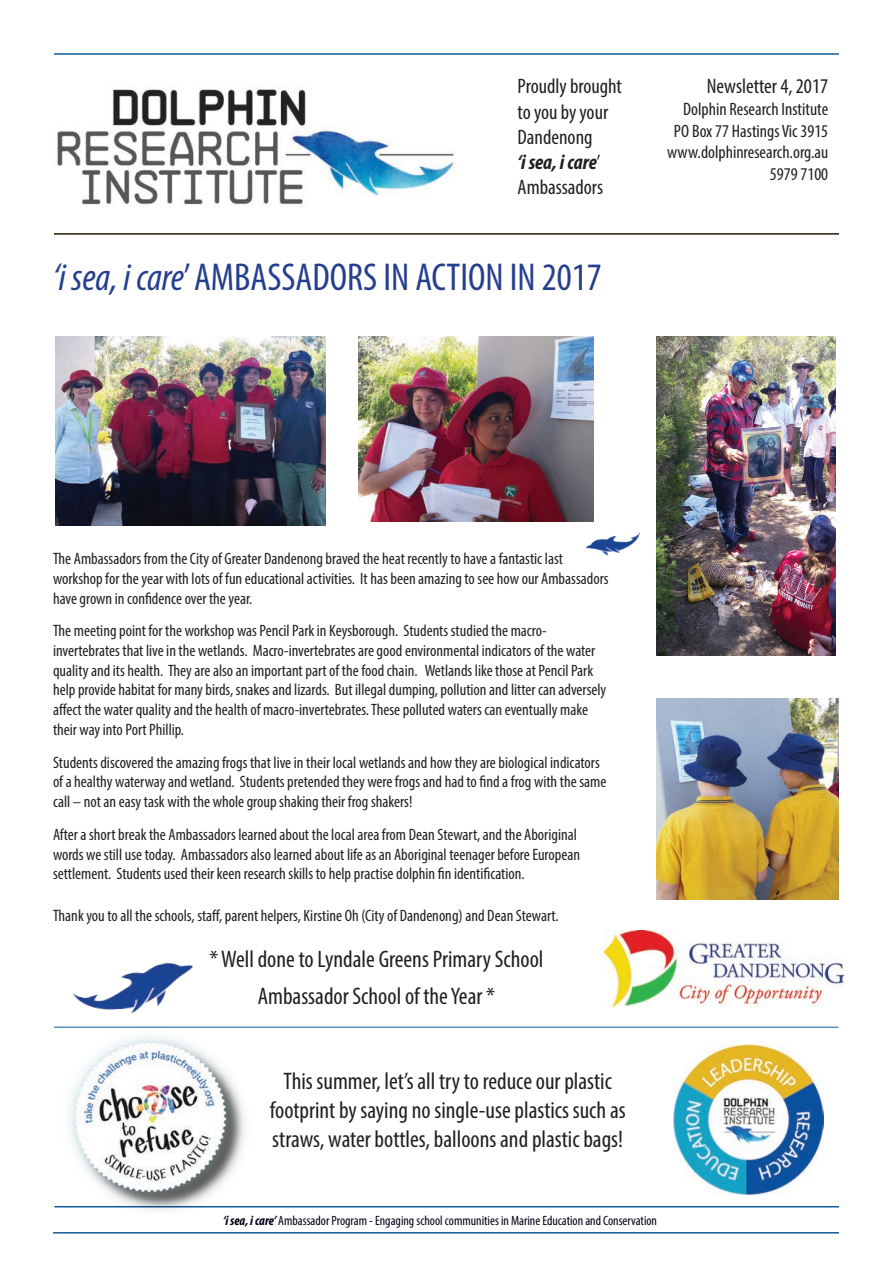
<style>
.page{position:relative;width:893px;height:1263px;background:#fff}
.page>*{position:absolute;margin:0;border:0;box-sizing:border-box;transform-origin:0 0}
.t1{font:condensed 39px "Myriad Pro";color:#253f8e}
.t2{font:condensed 24px/28.8px "Myriad Pro";color:#231f20;text-align:center}
.t3{font:condensed 21px/25.2px "Myriad Pro";color:#231f20}
.t4{font:condensed 18px/21.6px "Myriad Pro";color:#231f20;text-align:right}
.t5{font:condensed 16.5px/19.8px "Myriad Pro";color:#231f20}
.t6{font:condensed 13.5px "Myriad Pro";color:#000016}
.s1{font-weight:700;font-style:italic}
.s2{font-style:italic}
</style>
<div class="page">
<hr style="left:54px;top:53px;width:785px;height:2px;background:#0f599a">
<hr style="left:54px;top:233px;width:785px;height:2px;background:#251a05">
<hr style="left:53px;top:1232px;width:786px;height:1px;background:#0f599a">
<hr style="left:54px;top:1206px;width:785px;height:1px;background:#0f599a">
<img style="left:57px;top:88px;width:398px;height:119px">
<img style="left:604px;top:930px;width:240px;height:76px">
<img style="left:55px;top:336px;width:270px;height:189px">
<img style="left:656px;top:698px;width:182px;height:201px">
<img style="left:656px;top:337px;width:180px;height:319px">
<img style="left:358px;top:336px;width:235px;height:186px">
<hr style="left:54px;top:1027px;width:784px;height:1px;background:#0f599a">
<div style="left:67px;top:1034px;width:188px;height:186px;background:#fff"></div>
<img style="left:55px;top:1026px;width:191px;height:184px">
<img style="left:673px;top:1044px;width:150px;height:150px">
<img style="left:580px;top:516px;width:60px;height:40px">
<img style="left:72px;top:962px;width:121px;height:52px">
<p class="t3" style="left:518px;top:74px;width:106px">Proudly brought to you by your<br>Dandenong<br><span class="s1">‘i sea, i care</span>’<br>Ambassadors</p>
<h1 class="t1" style="left:53px;top:254px;width:550px"><span class="s2">‘i sea, i care</span>’ AMBASSADORS IN ACTION IN 2017</h1>
<p class="t3" style="left:707px;top:73px;width:123px">Newsletter 4, 2017</p>
<p class="t4" style="left:667px;top:98px;width:163px">Dolphin Research Institute<br>PO Box 77 Hastings Vic 3915 www.dolphinresearch.org.au<br>5979 7100</p>
<p class="t5" style="left:53px;top:548px;width:557px">The Ambassadors from the City of Greater Dandenong braved the heat recently to have a fantastic last workshop for the year with lots of fun educational activities. It has been amazing to see how our Ambassadors have grown in confidence over the year.</p>
<p class="t5" style="left:53px;top:620px;width:555px">The meeting point for the workshop was Pencil Park in Keysborough. Students studied the macro&shy;invertebrates that live in the wetlands. Macro-invertebrates are good environmental indicators of the water quality and its health. They are also an important part of the food chain. Wetlands like those at Pencil Park help provide habitat for many birds, snakes and lizards. But illegal dumping, pollution and litter can adversely affect the water quality and the health of macro-invertebrates. These polluted waters can eventually make their way into Port Phillip.</p>
<p class="t5" style="left:53px;top:752px;width:555px">Students discovered the amazing frogs that live in their local wetlands and how they are biological indicators of a healthy waterway and wetland. Students pretended they were frogs and had to find a frog with the same call – not an easy task with the whole group shaking their frog shakers!</p>
<p class="t5" style="left:53px;top:824px;width:529px">After a short break the Ambassadors learned about the local area from Dean Stewart, and the Aboriginal words we still use today. Ambassadors also learned about life as an Aboriginal teenager before European settlement. Students used their keen research skills to help practise dolphin fin identification.</p>
<p class="t5" style="left:53px;top:905px;width:507px">Thank you to all the schools, staff, parent helpers, Kirstine Oh (City of Dandenong) and Dean Stewart.</p>
<h2 class="t2" style="left:209px;top:940px;width:336px;line-height:37.3px">* Well done to Lyndale Greens Primary School<br>Ambassador School of the Year *</h2>
<h2 class="t2" style="left:270px;top:1066px;width:357px">This summer, let’s all try to reduce our plastic footprint by saying no single-use plastics such as straws, water bottles, balloons and plastic bags!</h2>
<p class="t6" style="left:223px;top:1212px;width:435px"><span class="s1">‘i sea, i care’</span> Ambassador Program - Engaging school communities in Marine Education and Conservation</p>
</div>
